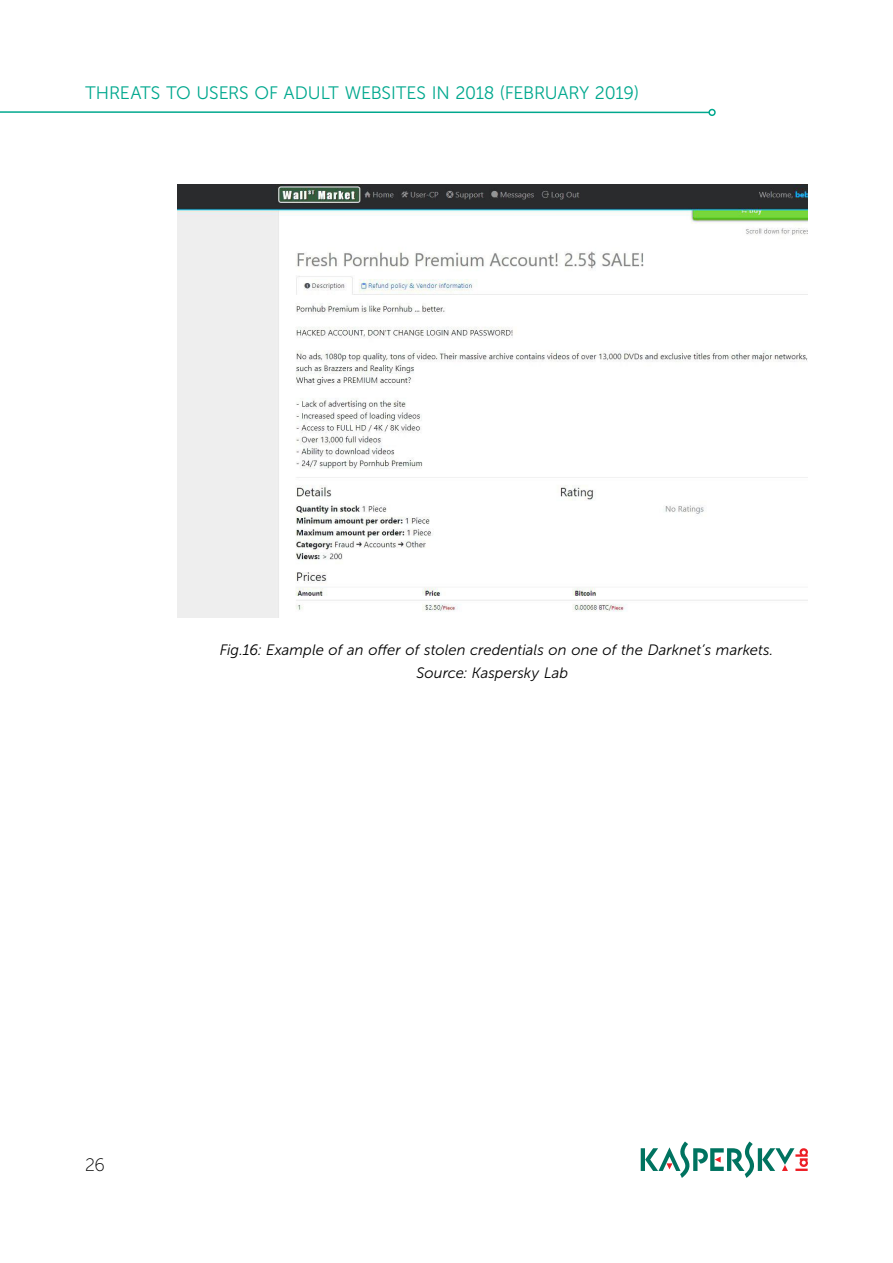
<style>
.page{position:relative;width:893px;height:1263px;background:#fff}
.page>*{position:absolute;margin:0;border:0;box-sizing:border-box;transform-origin:0 0}
.t1{font:18px "Museo Sans Cyrl 300";letter-spacing:-.005em;color:#00a88e}
.t2{font:18px "Museo Sans Cyrl 100";color:#000}
.t3{font:italic 15px/22.5px "Museo Sans Cyrl 300";letter-spacing:.005em;color:#000;text-align:center}
</style>
<div class="page">
<svg style="left:641px;top:1141px;width:167px;height:37px"></svg>
<hr style="left:0;top:111px;width:709px;height:2px;background:#00a88e">
<div style="left:708px;top:109px;width:8px;height:7px;border:2px solid #00a88e;border-radius:50%"></div>
<img style="left:178px;top:184px;width:630px;height:433px">
<p class="t1" style="left:85px;top:83px;width:555px">THREATS TO USERS OF ADULT WEBSITES IN 2018 (FEBRUARY 2019)</p>
<p class="t3" style="left:220px;top:639px;width:555px">Fig.16: Example of an offer of stolen credentials on one of the Darknet’s markets.<br>Source: Kaspersky Lab</p>
<p class="t2" style="left:85px;top:1155px;width:21px">26</p>
</div>
